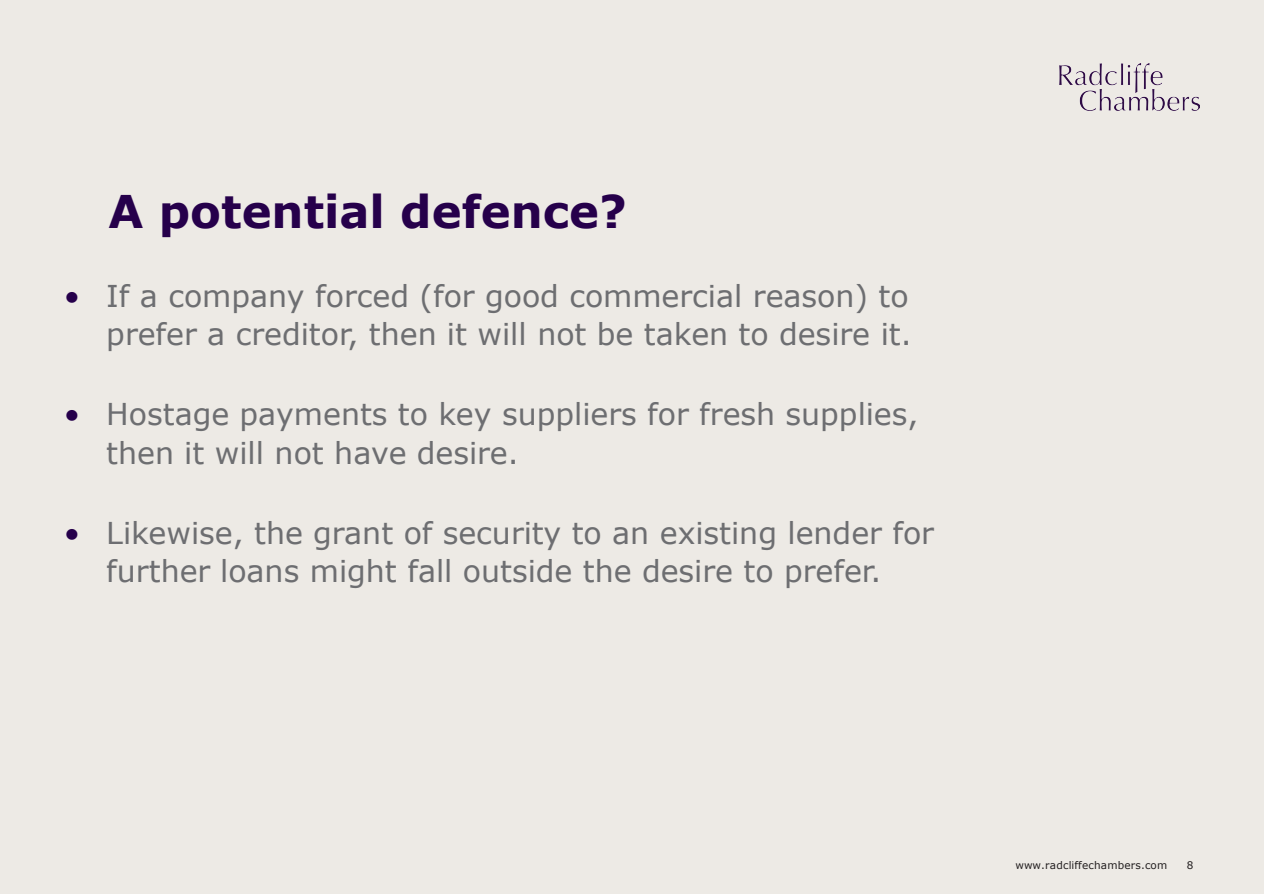
<style>
.page{position:relative;width:1264px;height:894px;background:#fff}
.page>*{position:absolute;margin:0;border:0;box-sizing:border-box;transform-origin:0 0}
.t1{font:700 45px "Verdana";color:#26004b}
.t2{font:30px/38.5px "Verdana";color:#6d6e71;text-align:right}
.t3{font:10.5px "Verdana";letter-spacing:.015em;color:#231f20}
.s1{color:#26004b}
</style>
<div class="page">
<div style="left:0;top:0;width:1263px;height:893px;background:#edeae5"></div>
<img style="left:1059px;top:64px;width:140px;height:46px">
<h2 class="t1" style="left:108px;top:180px;width:520px">A potential defence?</h2>
<p class="t2" style="left:64px;top:276px;width:849px"><span class="s1">•</span> If a company forced (for good commercial reason) to prefer a creditor, then it will not be taken to desire it.</p>
<p class="t2" style="left:106px;top:394px;width:813px;text-align:left;text-indent:-42px"><span class="s1">•</span> Hostage payments to key suppliers for fresh supplies, then it will not have desire.</p>
<p class="t2" style="left:64px;top:513px;width:871px;text-align:center"><span class="s1">•</span> Likewise, the grant of security to an existing lender for further loans might fall outside the desire to prefer.</p>
<p class="t3" style="left:1015px;top:858px;width:153px">www.radcliffechambers.com</p>
<p class="t3" style="left:1186px;top:858px;width:8px">8</p>
</div>
